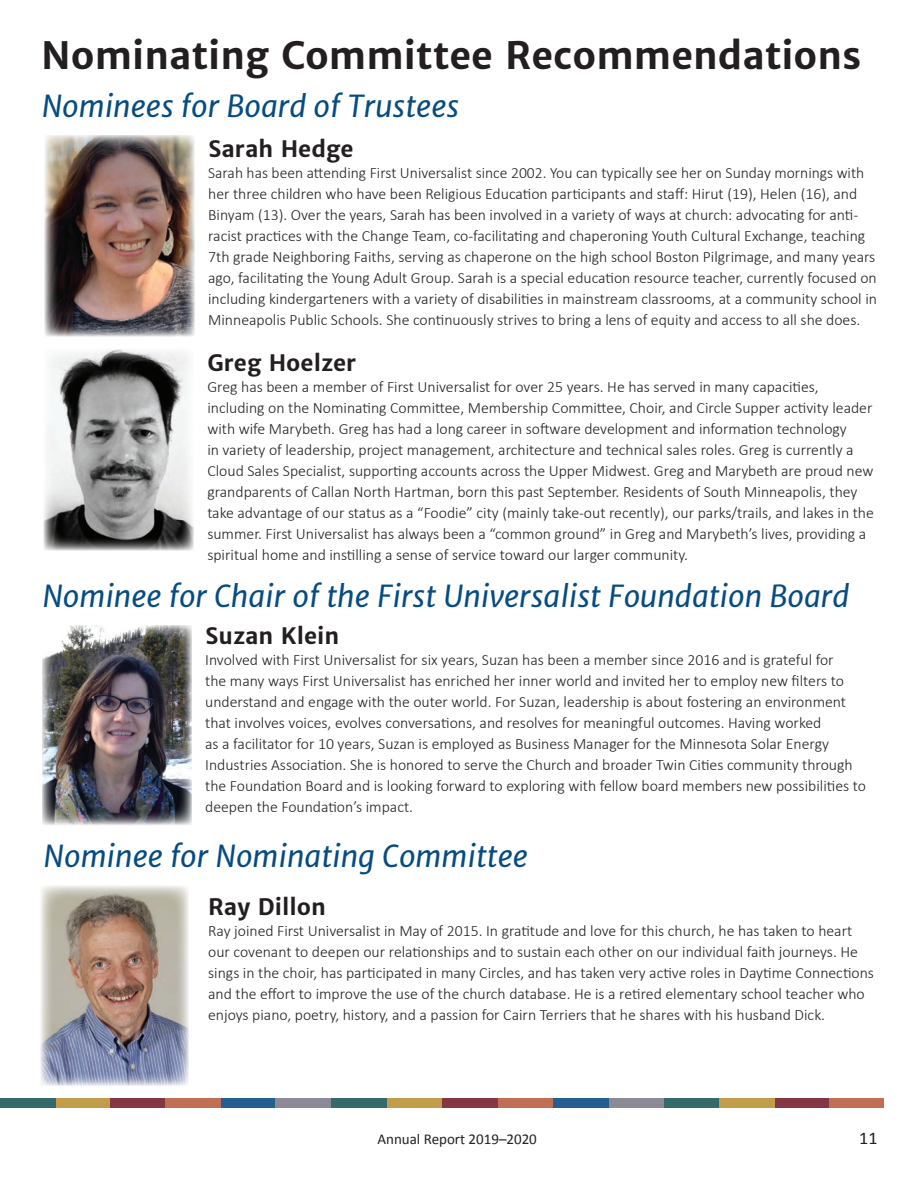
<style>
.page{position:relative;width:918px;height:1188px;background:#fff}
.page>*{position:absolute;margin:0;border:0;box-sizing:border-box;transform-origin:0 0}
.t1{font:700 37.5px "Merriweather Sans";color:#231f20}
.t2{font:italic 30px "Merriweather Sans";color:#074c81}
.t3{font:700 22.5px "Merriweather Sans";color:#231f20}
.t4{font:18px "Calibri";color:#231f20}
.t5{font:300 15.75px/21px "Calibri";color:#231f20}
.t6{font:15px "Calibri";color:#231f20}
</style>
<div class="page">
<img style="left:44px;top:349px;width:150px;height:201px">
<img style="left:42px;top:625px;width:150px;height:200px">
<img style="left:41px;top:886px;width:148px;height:200px">
<img style="left:45px;top:135px;width:150px;height:201px">
<div style="left:386px;top:1098px;width:56px;height:10px;background:#c19d4b"></div>
<div style="left:498px;top:1098px;width:55px;height:10px;background:#c06f54"></div>
<div style="left:55px;top:1098px;width:56px;height:10px;background:#c19d4b"></div>
<div style="left:221px;top:1098px;width:55px;height:10px;background:#255f90"></div>
<div style="left:276px;top:1098px;width:55px;height:10px;background:#8c8a95"></div>
<div style="left:331px;top:1098px;width:56px;height:10px;background:#346a69"></div>
<div style="left:111px;top:1098px;width:55px;height:10px;background:#853644"></div>
<div style="left:165px;top:1098px;width:56px;height:10px;background:#c06f54"></div>
<div style="left:442px;top:1098px;width:56px;height:10px;background:#853644"></div>
<div style="left:553px;top:1098px;width:56px;height:10px;background:#255f90"></div>
<div style="left:609px;top:1098px;width:56px;height:10px;background:#8c8a95"></div>
<div style="left:774px;top:1098px;width:56px;height:10px;background:#853644"></div>
<div style="left:0;top:1098px;width:55px;height:10px;background:#346a69"></div>
<div style="left:829px;top:1098px;width:55px;height:10px;background:#c06f54"></div>
<div style="left:664px;top:1098px;width:56px;height:10px;background:#346a69"></div>
<div style="left:719px;top:1098px;width:55px;height:10px;background:#c19d4b"></div>
<h1 class="t1" style="left:41px;top:33px;width:822px">Nominating Committee Recommendations</h1>
<h2 class="t2" style="left:42px;top:88px;width:419px">Nominees for Board of Trustees</h2>
<h3 class="t3" style="left:208px;top:135px;width:147px">Sarah Hedge</h3>
<p class="t5" style="left:208px;top:162px;width:670px">Sarah has been attending First Universalist since 2002. You can typically see her on Sunday mornings with her three children who have been Religious Education participants and staff: Hirut (19), Helen (16), and Binyam (13). Over the years, Sarah has been involved in a variety of ways at church: advocating for anti&shy;racist practices with the Change Team, co-facilitating and chaperoning Youth Cultural Exchange, teaching 7th grade Neighboring Faiths, serving as chaperone on the high school Boston Pilgrimage, and many years ago, facilitating the Young Adult Group. Sarah is a special education resource teacher, currently focused on including kindergarteners with a variety of disabilities in mainstream classrooms, at a community school in Minneapolis Public Schools. She continuously strives to bring a lens of equity and access to all she does.</p>
<h3 class="t3" style="left:207px;top:349px;width:151px">Greg Hoelzer</h3>
<p class="t5" style="left:207px;top:376px;width:668px">Greg has been a member of First Universalist for over 25 years. He has served in many capacities, including on the Nominating Committee, Membership Committee, Choir, and Circle Supper activity leader with wife Marybeth. Greg has had a long career in software development and information technology<br>in variety of leadership, project management, architecture and technical sales roles. Greg is currently a Cloud Sales Specialist, supporting accounts across the Upper Midwest. Greg and Marybeth are proud new grandparents of Callan North Hartman, born this past September. Residents of South Minneapolis, they take advantage of our status as a “Foodie” city (mainly take-out recently), our parks/trails, and lakes in the summer. First Universalist has always been a “common ground” in Greg and Marybeth’s lives, providing a spiritual home and instilling a sense of service toward our larger community.</p>
<h2 class="t2" style="left:42px;top:578px;width:809px">Nominee for Chair of the First Universalist Foundation Board</h2>
<h3 class="t3" style="left:205px;top:622px;width:136px">Suzan Klein</h3>
<p class="t5" style="left:205px;top:649px;width:662px">Involved with First Universalist for six years, Suzan has been a member since 2016 and is grateful for<br>the many ways First Universalist has enriched her inner world and invited her to employ new filters to understand and engage with the outer world. For Suzan, leadership is about fostering an environment that involves voices, evolves conversations, and resolves for meaningful outcomes. Having worked<br>as a facilitator for 10 years, Suzan is employed as Business Manager for the Minnesota Solar Energy Industries Association. She is honored to serve the Church and broader Twin Cities community through the Foundation Board and is looking forward to exploring with fellow board members new possibilities to deepen the Foundation’s impact.</p>
<h2 class="t2" style="left:44px;top:838px;width:486px">Nominee for Nominating Committee</h2>
<h3 class="t3" style="left:208px;top:893px;width:119px">Ray Dillon</h3>
<p class="t5" style="left:208px;top:920px;width:667px">Ray joined First Universalist in May of 2015. In gratitude and love for this church, he has taken to heart our covenant to deepen our relationships and to sustain each other on our individual faith journeys. He sings in the choir, has participated in many Circles, and has taken very active roles in Daytime Connections and the effort to improve the use of the church database. He is a retired elementary school teacher who enjoys piano, poetry, history, and a passion for Cairn Terriers that he shares with his husband Dick.</p>
<p class="t6" style="left:377px;top:1129px;width:161px">Annual Report 2019–2020</p>
<p class="t4" style="left:859px;top:1127px;width:20px">11</p>
</div>
